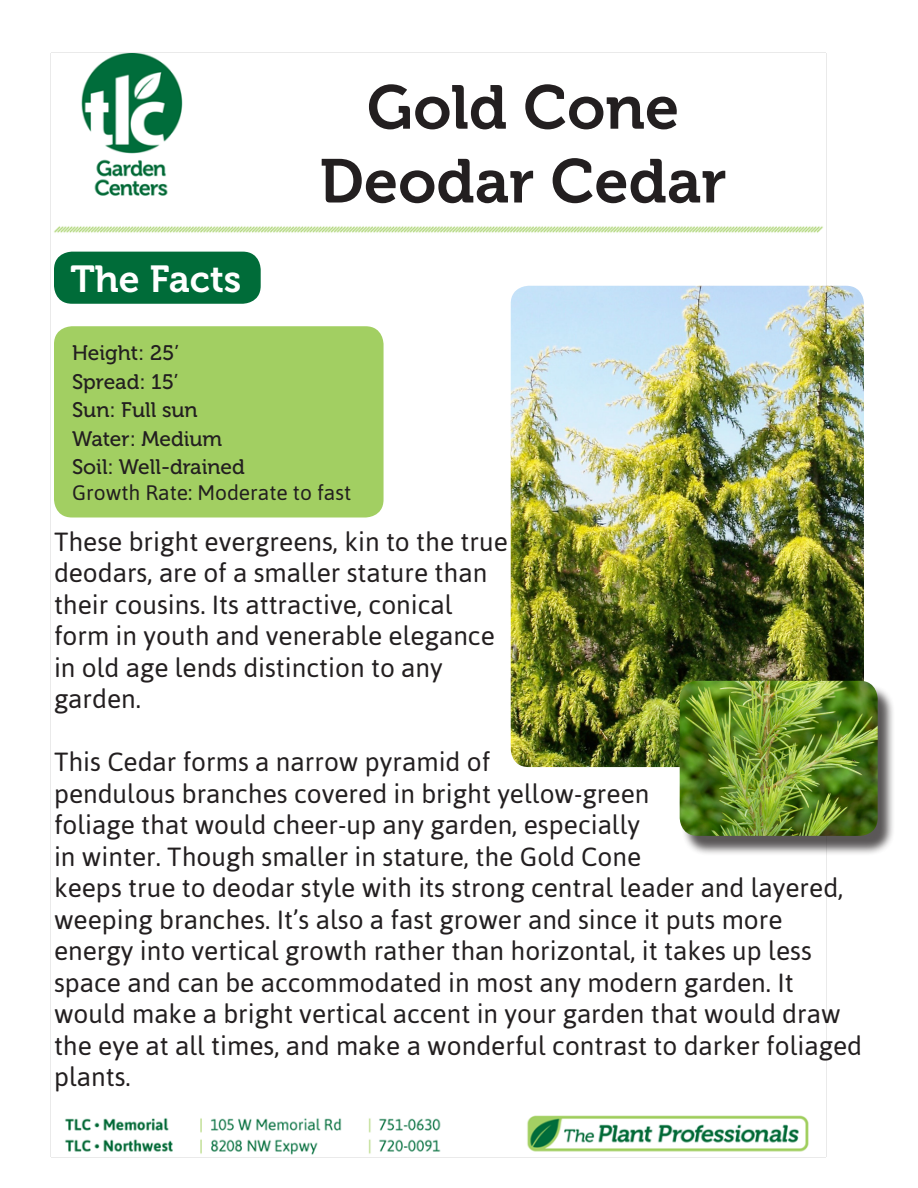
<style>
.page{position:relative;width:918px;height:1188px;background:#fff}
.page>*{position:absolute;margin:0;border:0;box-sizing:border-box;transform-origin:0 0}
.t1{font:61.5px "Museo 700";color:#231f20}
.t2{font:37.5px "Museo 700";color:#fff}
.t3{font:26.25px/31.5px "Asap";color:#231f20}
.t4{font:21px "Museo 500";color:#231f20}
.t5{font:21px "Asap";color:#231f20}
</style>
<div class="page">
<img style="left:50px;top:53px;width:777px;height:1104px">
<img style="left:511px;top:286px;width:353px;height:481px">
<div style="left:54px;top:326px;width:330px;height:192px;background:#a2cf62;border-radius:18px"></div>
<div style="left:54px;top:252px;width:207px;height:52px;background:#006c39;border-radius:18px"></div>
<div style="left:681px;top:684px;width:214px;height:172px;background:#231f20;opacity:.75"></div>
<img style="left:680px;top:681px;width:198px;height:155px">
<p class="t2" style="left:70px;top:258px;width:172px">The Facts</p>
<p class="t1" style="left:367px;top:73px;width:314px">Gold Cone</p>
<p class="t1" style="left:320px;top:147px;width:409px">Deodar Cedar</p>
<p class="t4" style="left:72px;top:341px;width:109px">Height: 25’</p>
<p class="t4" style="left:72px;top:370px;width:108px">Spread: 15’</p>
<p class="t4" style="left:72px;top:398px;width:127px">Sun: Full sun</p>
<p class="t4" style="left:72px;top:427px;width:152px">Water: Medium</p>
<p class="t4" style="left:72px;top:455px;width:174px">Soil: Well-drained</p>
<p class="t5" style="left:72px;top:480px;width:281px">Growth Rate: Moderate to fast</p>
<p class="t3" style="left:54px;top:526px;width:455px">These bright evergreens, kin to the true deodars, are of a smaller stature than their cousins. Its attractive, conical form in youth and venerable elegance in old age lends distinction to any garden.</p>
<p class="t3" style="left:54px;top:746px;width:810px">This Cedar forms a narrow pyramid of<br>pendulous branches covered in bright yellow-green<br>foliage that would cheer-up any garden, especially<br>in winter. Though smaller in stature, the Gold Cone<br>keeps true to deodar style with its strong central leader and layered, weeping branches. It’s also a fast grower and since it puts more energy into vertical growth rather than horizontal, it takes up less space and can be accommodated in most any modern garden. It would make a bright vertical accent in your garden that would draw the eye at all times, and make a wonderful contrast to darker foliaged plants.</p>
</div>
